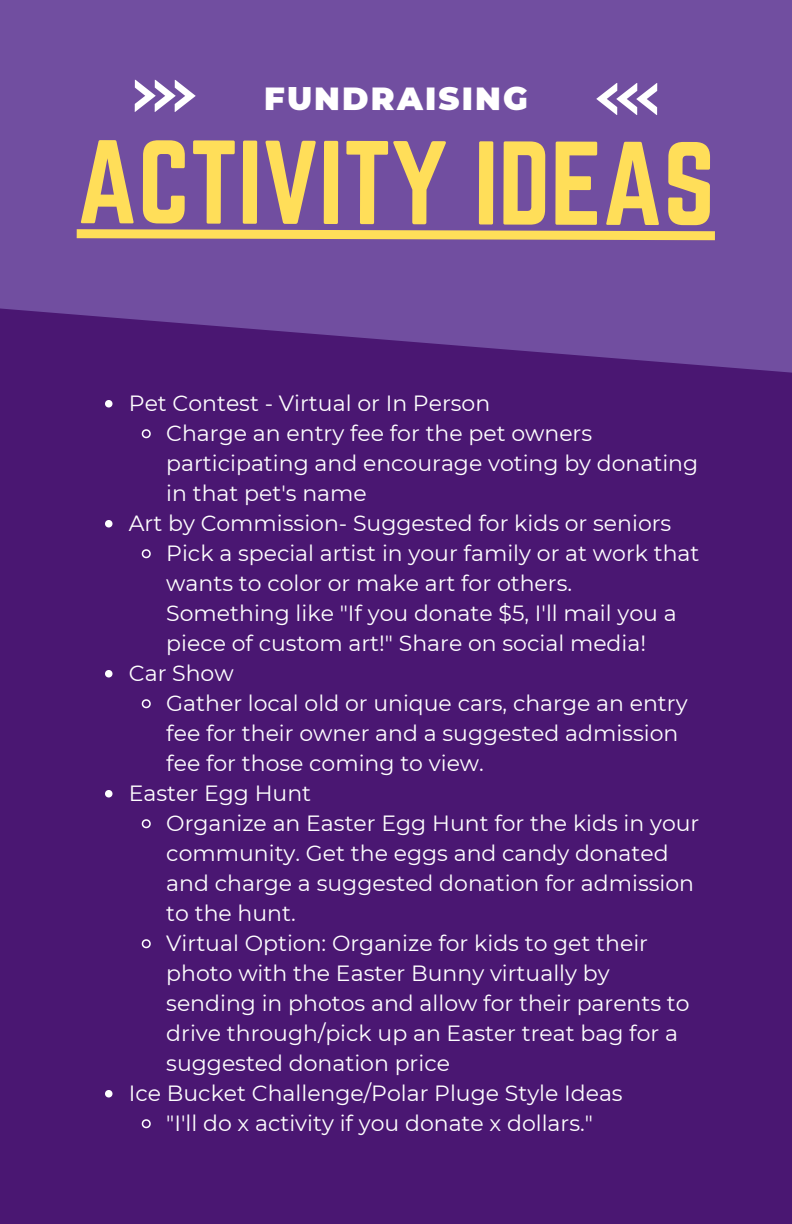
<style>
.page{position:relative;width:792px;height:1224px;background:#4a1772}
.page>*{position:absolute;margin:0;border:0;box-sizing:border-box;transform-origin:0 0}
.t1{font:104px "Norwester";color:#ffde59}
.t2{font:900 32px "Montserrat";letter-spacing:.065em;color:#fff}
.t3{font:22px/30px "Montserrat";color:#fff}
</style>
<div class="page">
<svg style="left:105px;top:400px;width:8px;height:8px"></svg>
<svg style="left:141px;top:429px;width:10px;height:10px"></svg>
<svg style="left:105px;top:520px;width:8px;height:8px"></svg>
<svg style="left:141px;top:549px;width:10px;height:10px"></svg>
<svg style="left:105px;top:670px;width:8px;height:8px"></svg>
<svg style="left:141px;top:699px;width:10px;height:10px"></svg>
<svg style="left:105px;top:790px;width:8px;height:8px"></svg>
<svg style="left:141px;top:819px;width:10px;height:10px"></svg>
<svg style="left:141px;top:939px;width:10px;height:10px"></svg>
<svg style="left:105px;top:1090px;width:8px;height:8px"></svg>
<svg style="left:141px;top:1119px;width:10px;height:10px"></svg>
<svg style="left:0;top:0;width:792px;height:373px;background:#6d499b"></svg>
<svg style="left:135px;top:79px;width:61px;height:33px;background:#a792c4"></svg>
<svg style="left:596px;top:83px;width:61px;height:33px;background:#a792c4"></svg>
<svg style="left:77px;top:229px;width:638px;height:11px;background:#e5c365"></svg>
<p class="t2" style="left:264px;top:79px;width:265px">FUNDRAISING</p>
<p class="t1" style="left:77px;top:133px;width:640px">ACTIVITY IDEAS</p>
<p class="t3" style="left:129px;top:388px;width:363px">Pet Contest - Virtual or In Person</p>
<p class="t3" style="left:166px;top:418px;width:534px">Charge an entry fee for the pet owners participating and encourage voting by donating in that pet's name</p>
<p class="t3" style="left:129px;top:508px;width:544px">Art by Commission- Suggested for kids or seniors</p>
<p class="t3" style="left:166px;top:538px;width:535px">Pick a special artist in your family or at work that wants to color or make art for others.<br>Something like "If you donate $5, I'll mail you a piece of custom art!" Share on social media!</p>
<p class="t3" style="left:129px;top:658px;width:106px">Car Show</p>
<p class="t3" style="left:166px;top:688px;width:523px">Gather local old or unique cars, charge an entry fee for their owner and a suggested admission fee for those coming to view.</p>
<p class="t3" style="left:129px;top:778px;width:184px">Easter Egg Hunt</p>
<p class="t3" style="left:166px;top:808px;width:535px">Organize an Easter Egg Hunt for the kids in your community. Get the eggs and candy donated and charge a suggested donation for admission to the hunt.</p>
<p class="t3" style="left:166px;top:928px;width:525px">Virtual Option: Organize for kids to get their photo with the Easter Bunny virtually by sending in photos and allow for their parents to drive through/pick up an Easter treat bag for a suggested donation price</p>
<p class="t3" style="left:129px;top:1078px;width:495px">Ice Bucket Challenge/Polar Pluge Style Ideas</p>
<p class="t3" style="left:166px;top:1108px;width:428px">"I'll do x activity if you donate x dollars."</p>
</div>
